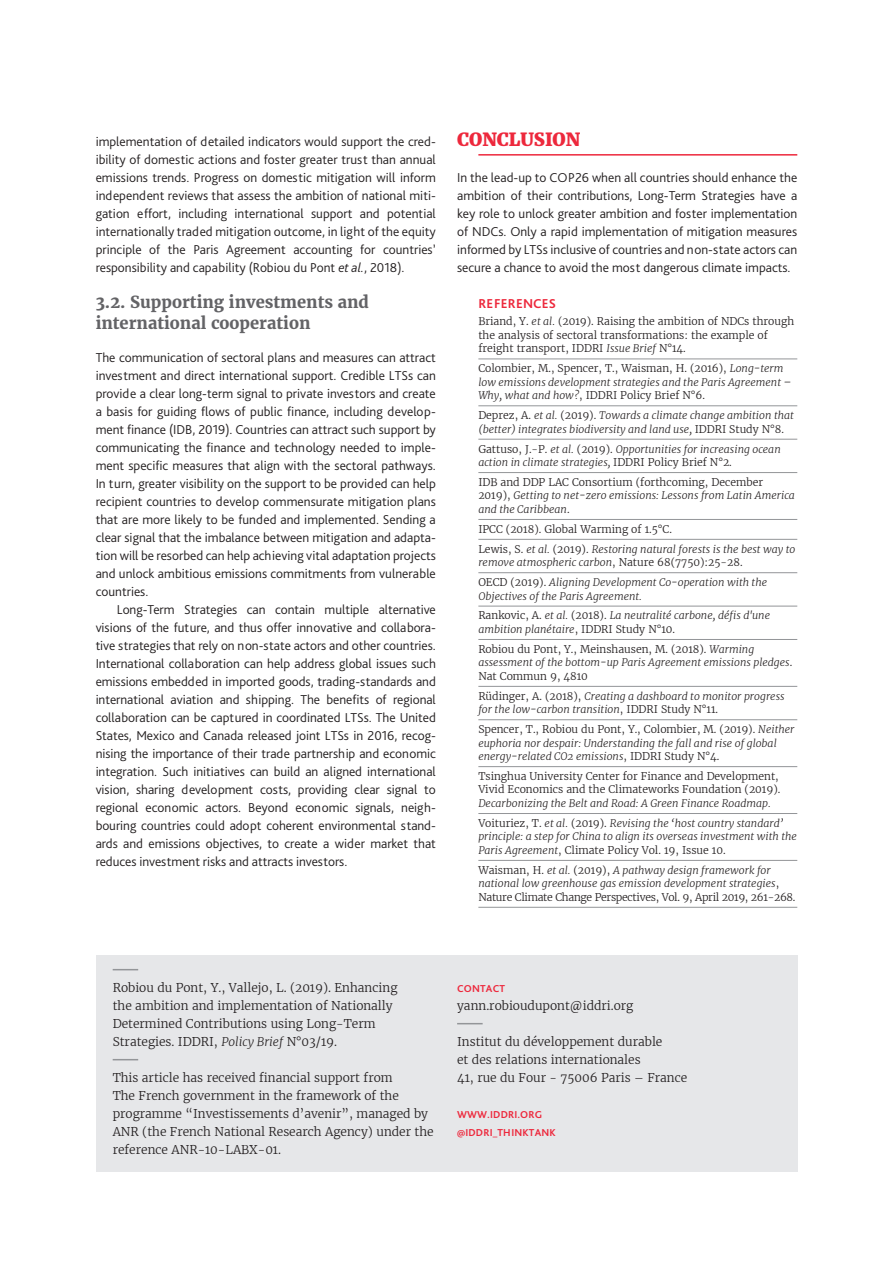
<style>
.page{position:relative;width:893px;height:1263px;background:#fff}
.page>*{position:absolute;margin:0;border:0;box-sizing:border-box;transform-origin:0 0}
.t1{font:900 18px "Merriweather";color:#ed283c}
.t2{font:700 16.5px/21px "Merriweather";color:#636366}
.t3{font:300 13.5px/18px "Bliss Pro";color:#231f20;text-align:justify}
.t4{font:700 13.5px "Bliss Pro";letter-spacing:.015em;color:#ed283c}
.t5{font:300 12px/18px "Merriweather";color:#231f20}
.t6{font:italic 300 10.5px/13.5px "Merriweather";color:#231f20}
.t7{font:300 10.5px/13.5px "Merriweather";color:#231f20}
.t8{font:700 10.5px/18px "Bliss Pro";letter-spacing:.015em;color:#ed283c}
.s1{font-style:italic}
.s2{font-style:normal}
</style>
<div class="page">
<hr style="left:478px;top:154px;width:319px;height:2px;background:#ed283c">
<hr style="left:478px;top:359px;width:319px;height:1px;background:#939598">
<hr style="left:478px;top:405px;width:319px;height:1px;background:#939598">
<hr style="left:478px;top:439px;width:319px;height:1px;background:#939598">
<hr style="left:478px;top:472px;width:319px;height:1px;background:#939598">
<hr style="left:478px;top:519px;width:319px;height:1px;background:#939598">
<hr style="left:478px;top:539px;width:319px;height:1px;background:#939598">
<hr style="left:478px;top:572px;width:319px;height:1px;background:#939598">
<hr style="left:478px;top:606px;width:319px;height:1px;background:#939598">
<hr style="left:478px;top:639px;width:319px;height:1px;background:#939598">
<hr style="left:478px;top:686px;width:319px;height:1px;background:#939598">
<hr style="left:478px;top:719px;width:319px;height:1px;background:#939598">
<hr style="left:478px;top:766px;width:319px;height:1px;background:#939598">
<hr style="left:478px;top:813px;width:319px;height:1px;background:#939598">
<hr style="left:478px;top:860px;width:319px;height:1px;background:#939598">
<hr style="left:478px;top:907px;width:319px;height:1px;background:#939598">
<div style="left:96px;top:956px;width:701px;height:216px;background:#e6e7e9"></div>
<svg style="left:113px;top:969px;width:25px;height:1px"></svg>
<svg style="left:113px;top:1059px;width:25px;height:1px"></svg>
<svg style="left:457px;top:1023px;width:26px;height:1px"></svg>
<p class="t3" style="left:96px;top:132px;width:342px">implementation of detailed indicators would support the cred&shy;ibility of domestic actions and foster greater trust than annual emissions trends. Progress on domestic mitigation will inform independent reviews that assess the ambition of national miti&shy;gation effort, including international support and potential internationally traded mitigation outcome, in light of the equity principle of the Paris Agreement accounting for countries’ responsibility and capability (Robiou du Pont <span class="s1">et al.</span>, 2018).</p>
<p class="t2" style="left:96px;top:291px;width:275px">3.2. Supporting investments and international cooperation</p>
<p class="t3" style="left:96px;top:348px;width:342px">The communication of sectoral plans and measures can attract investment and direct international support. Credible LTSs can provide a clear long-term signal to private investors and create a basis for guiding flows of public finance, including develop&shy;ment finance (IDB, 2019). Countries can attract such support by communicating the finance and technology needed to imple&shy;ment specific measures that align with the sectoral pathways.<br>In turn, greater visibility on the support to be provided can help recipient countries to develop commensurate mitigation plans that are more likely to be funded and implemented. Sending a clear signal that the imbalance between mitigation and adapta&shy;tion will be resorbed can help achieving vital adaptation projects and unlock ambitious emissions commitments from vulnerable countries.</p>
<p class="t3" style="left:96px;top:600px;width:342px;text-indent:21px">Long-Term Strategies can contain multiple alternative visions of the future, and thus offer innovative and collabora&shy;tive strategies that rely on non-state actors and other countries.<br>International collaboration can help address global issues such emissions embedded in imported goods, trading-standards and international aviation and shipping. The benefits of regional collaboration can be captured in coordinated LTSs. The United States, Mexico and Canada released joint LTSs in 2016, recog&shy;nising the importance of their trade partnership and economic integration. Such initiatives can build an aligned international vision, sharing development costs, providing clear signal to regional economic actors. Beyond economic signals, neigh&shy;bouring countries could adopt coherent environmental stand&shy;ards and emissions objectives, to create a wider market that reduces investment risks and attracts investors.</p>
<h1 class="t1" style="left:457px;top:127px;width:125px">CONCLUSION</h1>
<p class="t3" style="left:457px;top:168px;width:342px">In the lead-up to COP26 when all countries should enhance the ambition of their contributions, Long-Term Strategies have a key role to unlock greater ambition and foster implementation of NDCs. Only a rapid implementation of mitigation measures informed by LTSs inclusive of countries and non-state actors can secure a chance to avoid the most dangerous climate impacts.</p>
<p class="t4" style="left:478px;top:295px;width:79px">REFERENCES</p>
<p class="t7" style="left:478px;top:315px;width:317px">Briand, Y. <span class="s1">et al.</span> (2019). Raising the ambition of NDCs through the analysis of sectoral transformations: the example of freight transport, IDDRI <span class="s1">Issue Brief</span> N°14.</p>
<p class="t6" style="left:478px;top:362px;width:315px"><span class="s2">Colombier, M., Spencer, T., Waisman, H. (2016),</span> Long-term low emissions development strategies and the Paris Agreement –<br>Why, what and how?<span class="s2">, IDDRI Policy Brief N°6.</span></p>
<p class="t6" style="left:478px;top:408px;width:317px"><span class="s2">Deprez, A.</span> et al. <span class="s2">(2019).</span> Towards a climate change ambition that (better) integrates biodiversity and land use, <span class="s2">IDDRI Study N°8.</span></p>
<p class="t6" style="left:478px;top:442px;width:304px"><span class="s2">Gattuso, J.-P.</span> et al. <span class="s2">(2019).</span> Opportunities for increasing ocean action in climate strategies, <span class="s2">IDDRI Policy Brief N°2.</span></p>
<p class="t6" style="left:478px;top:475px;width:318px"><span class="s2">IDB and DDP LAC Consortium (forthcoming, December<br>2019),</span> Getting to net-zero emissions: Lessons from Latin America and the Caribbean<span class="s2">.</span></p>
<p class="t7" style="left:478px;top:519px;width:319px;line-height:20px">IPCC (2018). Global Warming of 1.5°C.<br>Lewis, S. <span class="s1">et al.</span> (2019). <span class="s1">Restoring natural forests is the best way to</span></p>
<p class="t6" style="left:478px;top:552px;width:290px;line-height:20px">remove atmospheric carbon<span class="s2">, Nature 68(7750):25-28.<br>OECD (2019).</span> Aligning Development Co-operation with the</p>
<p class="t6" style="left:478px;top:586px;width:293px;line-height:20px">Objectives of the Paris Agreement.<br><span class="s2">Rankovic, A.</span> et al. <span class="s2">(2018).</span> La neutralité carbone, défis d'une</p>
<p class="t7" style="left:478px;top:619px;width:277px;line-height:20px"><span class="s1">ambition planétaire</span>, IDDRI Study N°10.<br>Robiou du Pont, Y., Meinshausen, M. (2018). <span class="s1">Warming</span></p>
<p class="t6" style="left:478px;top:656px;width:315px">assessment of the bottom-up Paris Agreement emissions pledges<span class="s2">.<br>Nat Commun 9, 4810</span></p>
<p class="t6" style="left:478px;top:689px;width:308px"><span class="s2">Rüdinger, A. (2018),</span> Creating a dashboard to monitor progress for the low-carbon transition<span class="s2">, IDDRI Study N°11.</span></p>
<p class="t6" style="left:478px;top:722px;width:318px"><span class="s2">Spencer, T., Robiou du Pont, Y., Colombier, M. (2019).</span> Neither euphoria nor despair: Understanding the fall and rise of global energy-related CO2 emissions<span class="s2">, IDDRI Study N°4.</span></p>
<p class="t7" style="left:478px;top:769px;width:304px">Tsinghua University Center for Finance and Development,<br>Vivid Economics and the Climateworks Foundation (2019).</p>
<p class="t6" style="left:478px;top:793px;width:306px;line-height:20px">Decarbonizing the Belt and Road: A Green Finance Roadmap.<br><span class="s2">Voituriez, T.</span> et al. <span class="s2">(2019).</span> Revising the ‘host country standard’</p>
<p class="t6" style="left:478px;top:830px;width:320px">principle: a step for China to align its overseas investment with the<br>Paris Agreement<span class="s2">, Climate Policy Vol. 19, Issue 10.</span></p>
<p class="t6" style="left:478px;top:863px;width:319px"><span class="s2">Waisman, H.</span> et al. <span class="s2">(2019),</span> A pathway design framework for national low greenhouse gas emission development strategies<span class="s2">,<br>Nature Climate Change Perspectives, Vol. 9, April 2019, 261-268.</span></p>
<p class="t5" style="left:113px;top:978px;width:286px">Robiou du Pont, Y., Vallejo, L. (2019). Enhancing the ambition and implementation of Nationally Determined Contributions using Long-Term Strategies. IDDRI, <span class="s1">Policy Brief</span> N°03/19.</p>
<p class="t5" style="left:113px;top:1068px;width:323px">This article has received financial support from<br>The French government in the framework of the programme “Investissements d’avenir”, managed by ANR (the French National Research Agency) under the reference ANR-10-LABX-01.</p>
<p class="t8" style="left:457px;top:979px;width:49px">CONTACT</p>
<p class="t5" style="left:457px;top:996px;width:178px">yann.robioudupont@iddri.org</p>
<p class="t5" style="left:457px;top:1032px;width:232px">Institut du développement durable<br>et des relations internationales<br>41, rue du Four - 75006 Paris – France</p>
<p class="t8" style="left:457px;top:1105px;width:100px">WWW.IDDRI.ORG @IDDRI_THINKTANK</p>
</div>
